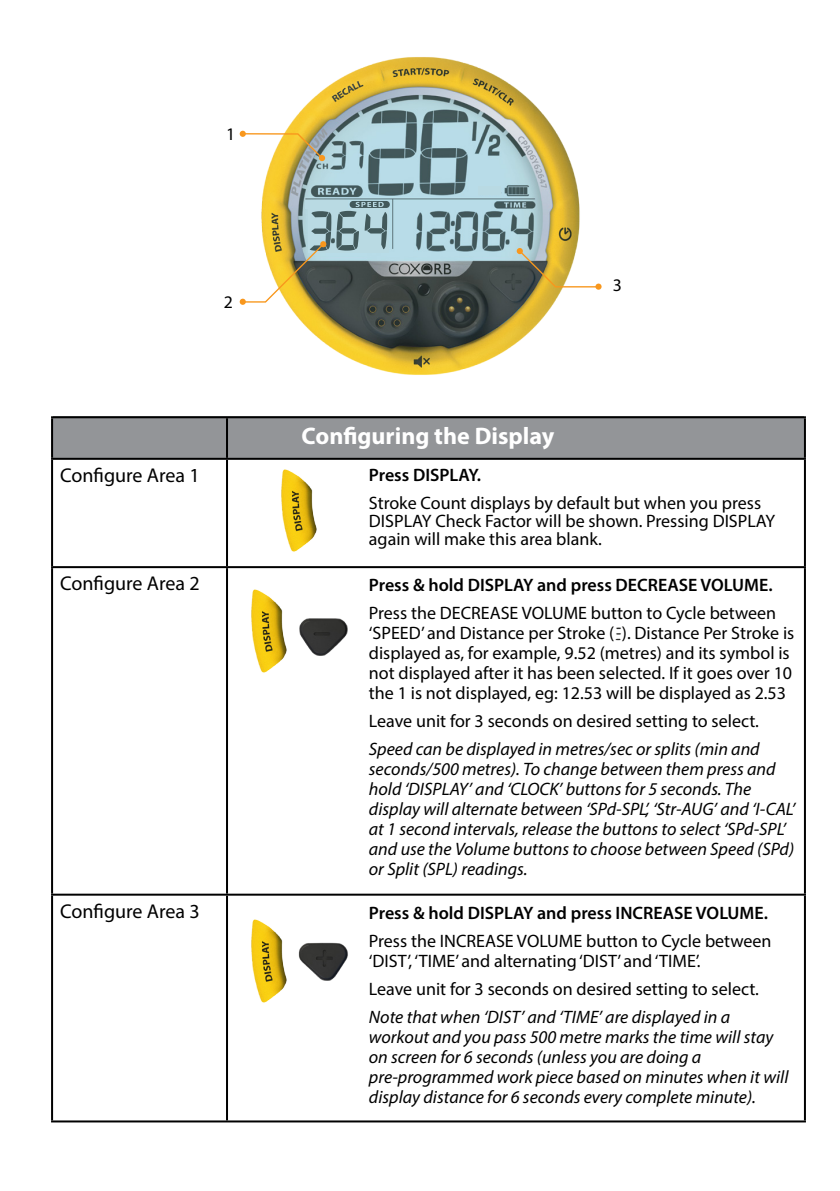
<style>
.page{position:relative;width:840px;height:1191px;background:#fff}
.page>*{position:absolute;margin:0;border:0;box-sizing:border-box;transform-origin:0 0}
.t1{font:700 24px "Myriad Pro";color:#fff}
.t2{font:20px "Myriad Pro";color:#000}
.t3{font:italic 18px/20px "Myriad Pro";color:#000}
.t4{font:18px/20px "Myriad Pro";color:#000}
.t5{font:600 18px "Myriad Pro";color:#000}
.t6{font:17.8px "Myriad Pro";color:#000}
</style>
<div class="page">
<img style="left:240px;top:57px;width:362px;height:318px">
<div style="left:478px;top:186px;width:22px;height:8px;background:#b9dae3"></div>
<svg style="left:241px;top:132px;width:84px;height:29px"></svg>
<div style="left:239px;top:299px;width:7px;height:6px;background:#f8971d;border-radius:50%"></div>
<svg style="left:516px;top:248px;width:84px;height:40px"></svg>
<div style="left:349px;top:201px;width:40px;height:7px;background:#42595b;border-radius:3px"></div>
<svg style="left:242px;top:202px;width:145px;height:101px"></svg>
<div style="left:304px;top:200px;width:43px;height:9px;background:#b9dae3"></div>
<div style="left:53px;top:416px;width:750px;height:42px;background:#939598"></div>
<hr style="left:51px;top:416px;width:176px;height:2px;background:#000">
<hr style="left:51px;top:418px;width:2px;height:40px;background:#000">
<hr style="left:227px;top:416px;width:578px;height:2px;background:#000">
<hr style="left:226px;top:418px;width:2px;height:40px;background:#000">
<hr style="left:803px;top:418px;width:2px;height:40px;background:#000">
<hr style="left:51px;top:458px;width:176px;height:2px;background:#000">
<hr style="left:51px;top:460px;width:2px;height:106px;background:#000">
<hr style="left:227px;top:458px;width:578px;height:2px;background:#000">
<hr style="left:226px;top:460px;width:2px;height:106px;background:#000">
<hr style="left:803px;top:460px;width:2px;height:106px;background:#000">
<hr style="left:51px;top:566px;width:176px;height:2px;background:#000">
<hr style="left:51px;top:568px;width:2px;height:325px;background:#000">
<hr style="left:227px;top:566px;width:578px;height:2px;background:#000">
<hr style="left:226px;top:568px;width:2px;height:325px;background:#000">
<hr style="left:803px;top:568px;width:2px;height:325px;background:#000">
<hr style="left:51px;top:893px;width:176px;height:2px;background:#000">
<hr style="left:51px;top:895px;width:2px;height:225px;background:#000">
<hr style="left:227px;top:893px;width:578px;height:2px;background:#000">
<hr style="left:226px;top:895px;width:2px;height:225px;background:#000">
<hr style="left:803px;top:895px;width:2px;height:225px;background:#000">
<hr style="left:51px;top:1120px;width:176px;height:2px;background:#000">
<hr style="left:227px;top:1120px;width:578px;height:2px;background:#000">
<img style="left:299px;top:618px;width:49px;height:38px">
<img style="left:298px;top:942px;width:50px;height:39px">
<img style="left:281px;top:469px;width:36px;height:83px">
<img style="left:251px;top:589px;width:36px;height:84px">
<img style="left:251px;top:919px;width:36px;height:84px">
<img style="left:615px;top:627px;width:6px;height:14px">
<p class="t6" style="left:226px;top:123px;width:11px">1</p>
<p class="t6" style="left:224px;top:291px;width:11px">2</p>
<p class="t2" style="left:60px;top:463px;width:141px">Configure Area 1</p>
<p class="t2" style="left:60px;top:571px;width:141px">Configure Area 2</p>
<p class="t2" style="left:60px;top:898px;width:141px">Configure Area 3</p>
<p class="t6" style="left:612px;top:274px;width:11px">3</p>
<h1 class="t1" style="left:301px;top:420px;width:254px">Configuring the Display</h1>
<p class="t5" style="left:369px;top:463px;width:114px">Press DISPLAY.</p>
<p class="t4" style="left:369px;top:494px;width:407px;line-height:18px">Stroke Count displays by default but when you press<br>DISPLAY Check Factor will be shown. Pressing DISPLAY again will make this area blank.</p>
<p class="t5" style="left:369px;top:573px;width:405px">Press &amp; hold DISPLAY and press DECREASE VOLUME.</p>
<p class="t4" style="left:369px;top:603px;width:426px">Press the DECREASE VOLUME button to Cycle between ‘SPEED’ and Distance per Stroke ( ). Distance Per Stroke is displayed as, for example, 9.52 (metres) and its symbol is not displayed after it has been selected. If it goes over 10 the 1 is not displayed, eg: 12.53 will be displayed as 2.53</p>
<p class="t4" style="left:369px;top:711px;width:391px">Leave unit for 3 seconds on desired setting to select.</p>
<p class="t3" style="left:369px;top:739px;width:427px">Speed can be displayed in metres/sec or splits (min and seconds/500 metres). To change between them press and hold ‘DISPLAY’ and ‘CLOCK’ buttons for 5 seconds. The display will alternate between ‘SPd-SPL’, ‘Str-AUG’ and ‘I-CAL’ at 1 second intervals, release the buttons to select ‘SPd-SPL’ and use the Volume buttons to choose between Speed (SPd) or Split (SPL) readings.</p>
<p class="t5" style="left:369px;top:901px;width:400px">Press &amp; hold DISPLAY and press INCREASE VOLUME.</p>
<p class="t4" style="left:369px;top:930px;width:404px">Press the INCREASE VOLUME button to Cycle between ‘DIST’, ‘TIME’ and alternating ‘DIST’ and ‘TIME’.</p>
<p class="t4" style="left:369px;top:978px;width:391px">Leave unit for 3 seconds on desired setting to select.</p>
<p class="t3" style="left:369px;top:1006px;width:421px">Note that when ‘DIST’ and ‘TIME’ are displayed in a workout and you pass 500 metre marks the time will stay on screen for 6 seconds (unless you are doing a pre-programmed work piece based on minutes when it will display distance for 6 seconds every complete minute).</p>
</div>
